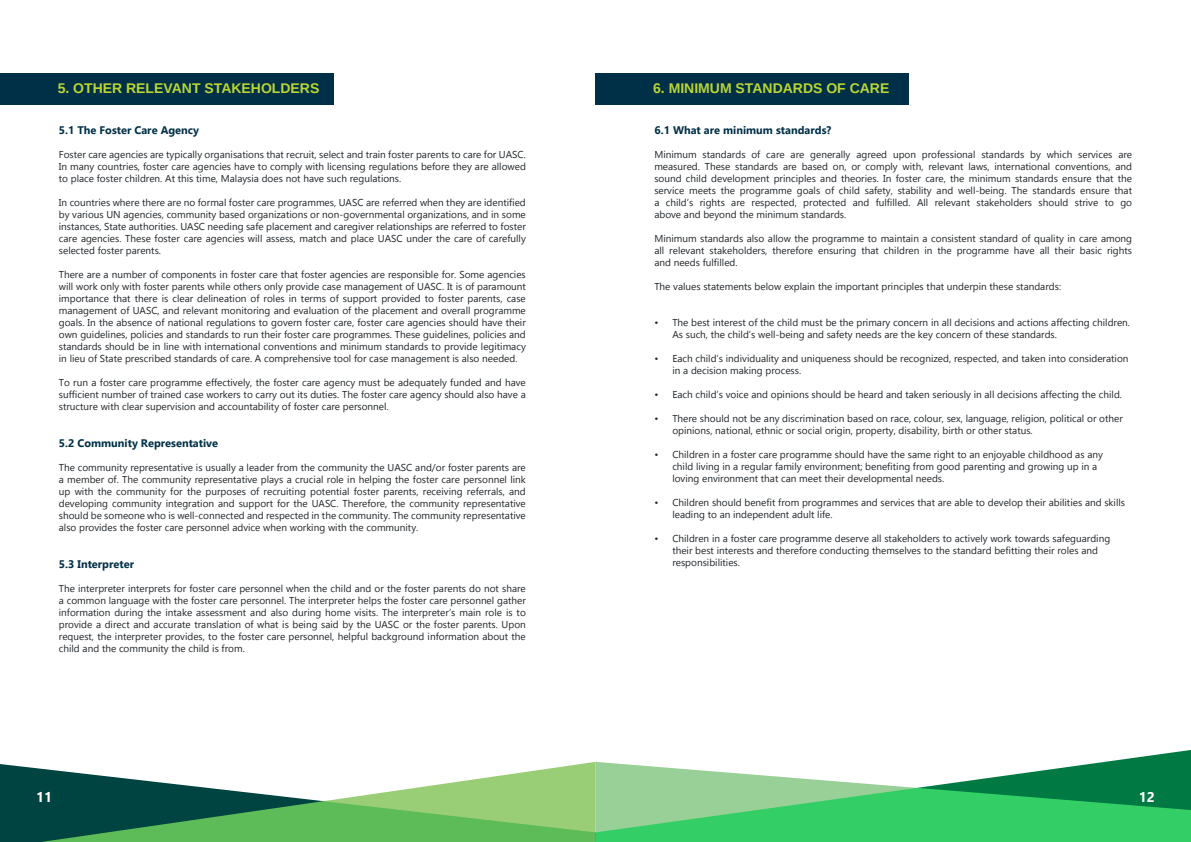
<style>
.page{position:relative;width:1191px;height:842px;background:#fff}
.page>*{position:absolute;margin:0;border:0;box-sizing:border-box;transform-origin:0 0}
.t1{font:700 14px "Liberation Sans";color:#bcd631}
.t2{font:700 14px "Gadugi";color:#fff}
.t3{font:700 11px "Gadugi";color:#003047}
.t4{font:10px/12px "Gadugi";color:#202529;text-align:justify}
</style>
<div class="page">
<div style="left:0;top:73px;width:333px;height:31px;background:#003047"></div>
<div style="left:596px;top:73px;width:312px;height:31px;background:#003047"></div>
<svg style="left:595px;top:750px;width:596px;height:92px"></svg>
<svg style="left:0;top:762px;width:595px;height:80px"></svg>
<h1 class="t1" style="left:58px;top:79px;width:263px">5. OTHER RELEVANT STAKEHOLDERS</h1>
<p class="t3" style="left:59px;top:123px;width:142px">5.1 The Foster Care Agency</p>
<p class="t4" style="left:59px;top:148px;width:468px">Foster care agencies are typically organisations that recruit, select and train foster parents to care for UASC.<br>In many countries, foster care agencies have to comply with licensing regulations before they are allowed to place foster children. At this time, Malaysia does not have such regulations.</p>
<p class="t4" style="left:59px;top:196px;width:468px">In countries where there are no formal foster care programmes, UASC are referred when they are identified by various UN agencies, community based organizations or non-governmental organizations, and in some instances, State authorities. UASC needing safe placement and caregiver relationships are referred to foster care agencies. These foster care agencies will assess, match and place UASC under the care of carefully selected foster parents.</p>
<p class="t4" style="left:59px;top:268px;width:468px">There are a number of components in foster care that foster agencies are responsible for. Some agencies will work only with foster parents while others only provide case management of UASC. It is of paramount importance that there is clear delineation of roles in terms of support provided to foster parents, case management of UASC, and relevant monitoring and evaluation of the placement and overall programme goals. In the absence of national regulations to govern foster care, foster care agencies should have their own guidelines, policies and standards to run their foster care programmes. These guidelines, policies and standards should be in line with international conventions and minimum standards to provide legitimacy in lieu of State prescribed standards of care. A comprehensive tool for case management is also needed.</p>
<p class="t4" style="left:59px;top:376px;width:468px">To run a foster care programme effectively, the foster care agency must be adequately funded and have sufficient number of trained case workers to carry out its duties. The foster care agency should also have a structure with clear supervision and accountability of foster care personnel.</p>
<p class="t3" style="left:59px;top:437px;width:161px">5.2 Community Representative</p>
<p class="t4" style="left:59px;top:462px;width:468px">The community representative is usually a leader from the community the UASC and/or foster parents are a member of. The community representative plays a crucial role in helping the foster care personnel link up with the community for the purposes of recruiting potential foster parents, receiving referrals, and developing community integration and support for the UASC. Therefore, the community representative should be someone who is well-connected and respected in the community. The community representative also provides the foster care personnel advice when working with the community.</p>
<p class="t3" style="left:59px;top:558px;width:77px">5.3 Interpreter</p>
<p class="t4" style="left:59px;top:583px;width:468px">The interpreter interprets for foster care personnel when the child and or the foster parents do not share a common language with the foster care personnel. The interpreter helps the foster care personnel gather information during the intake assessment and also during home visits. The interpreter’s main role is to provide a direct and accurate translation of what is being said by the UASC or the foster parents. Upon request, the interpreter provides, to the foster care personnel, helpful background information about the child and the community the child is from.</p>
<h1 class="t1" style="left:653px;top:79px;width:238px">6. MINIMUM STANDARDS OF CARE</h1>
<p class="t3" style="left:654px;top:123px;width:178px">6.1 What are minimum standards?</p>
<p class="t4" style="left:654px;top:148px;width:479px">Minimum standards of care are generally agreed upon professional standards by which services are measured. These standards are based on, or comply with, relevant laws, international conventions, and sound child development principles and theories. In foster care, the minimum standards ensure that the service meets the programme goals of child safety, stability and well-being. The standards ensure that a child’s rights are respected, protected and fulfilled. All relevant stakeholders should strive to go above and beyond the minimum standards.</p>
<p class="t4" style="left:654px;top:232px;width:479px">Minimum standards also allow the programme to maintain a consistent standard of quality in care among all relevant stakeholders, therefore ensuring that children in the programme have all their basic rights and needs fulfilled.</p>
<p class="t4" style="left:654px;top:280px;width:408px">The values statements below explain the important principles that underpin these standards:</p>
<p class="t4" style="left:672px;top:316px;width:459px;text-indent:-18px">• The best interest of the child must be the primary concern in all decisions and actions affecting children.<br>As such, the child’s well-being and safety needs are the key concern of these standards.</p>
<p class="t4" style="left:672px;top:352px;width:457px;text-indent:-18px">• Each child’s individuality and uniqueness should be recognized, respected, and taken into consideration in a decision making process.</p>
<p class="t4" style="left:654px;top:388px;width:469px">• Each child’s voice and opinions should be heard and taken seriously in all decisions affecting the child.</p>
<p class="t4" style="left:672px;top:412px;width:452px;text-indent:-18px">• There should not be any discrimination based on race, colour, sex, language, religion, political or other opinions, national, ethnic or social origin, property, disability, birth or other status.</p>
<p class="t4" style="left:672px;top:448px;width:432px;text-align:left;text-indent:-18px">• Children in a foster care programme should have the same right to an enjoyable childhood as any child living in a regular family environment; benefiting from good parenting and growing up in a loving environment that can meet their developmental needs.</p>
<p class="t4" style="left:672px;top:496px;width:454px;text-indent:-18px">• Children should benefit from programmes and services that are able to develop their abilities and skills leading to an independent adult life.</p>
<p class="t4" style="left:672px;top:532px;width:439px;text-align:left;text-indent:-18px">• Children in a foster care programme deserve all stakeholders to actively work towards safeguarding their best interests and therefore conducting themselves to the standard befitting their roles and responsibilities.</p>
<h1 class="t2" style="left:36px;top:789px;width:18px">11</h1>
<h1 class="t2" style="left:1138px;top:789px;width:18px">12</h1>
</div>
